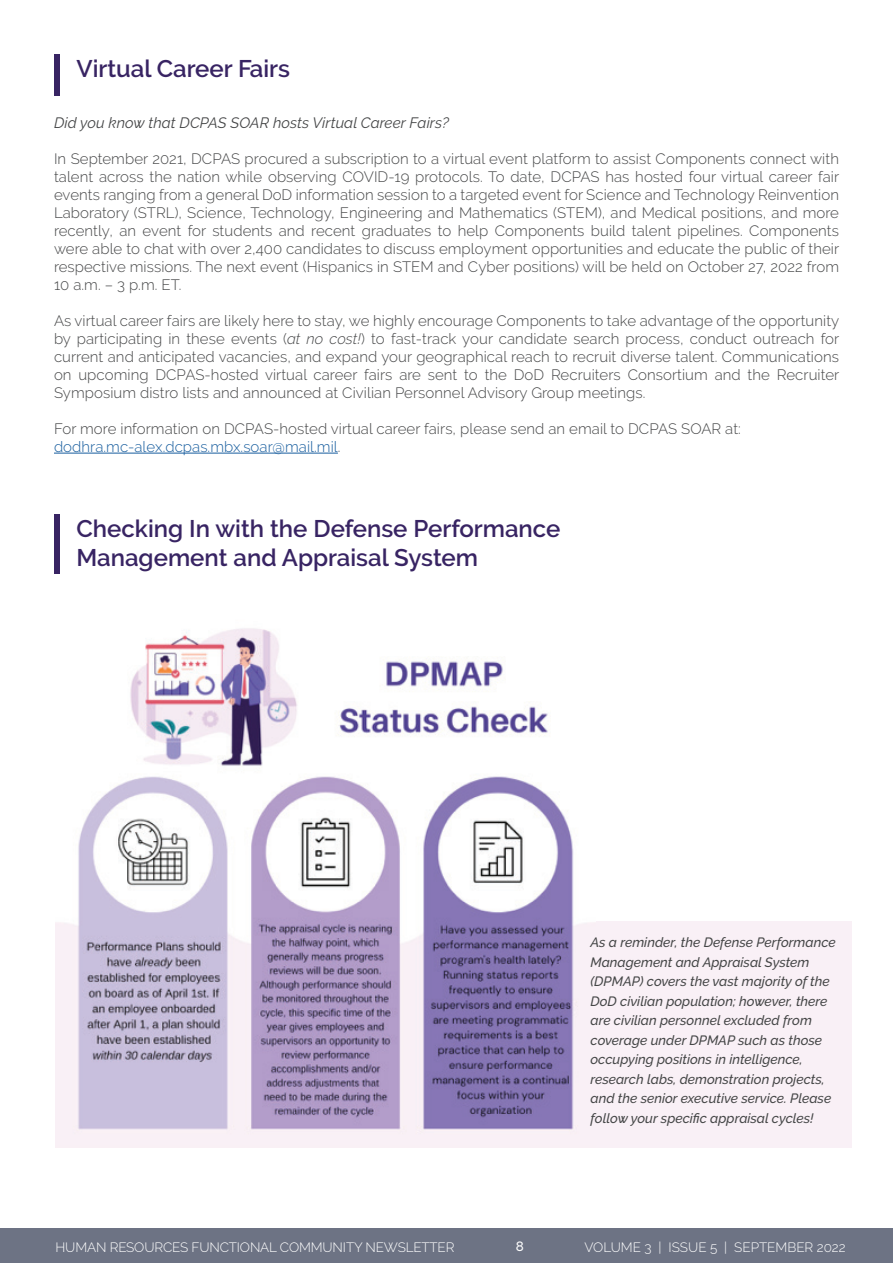
<style>
.page{position:relative;width:893px;height:1263px;background:#fff}
.page>*{position:absolute;margin:0;border:0;box-sizing:border-box;transform-origin:0 0}
.t1{font:600 24px/28.8px "Raleway";color:#382463}
.t2{font:300 15px/18px "Raleway";letter-spacing:.005em;color:#454647;text-align:justify}
.t3{font:italic 15px "Raleway";letter-spacing:.005em;color:#454647}
.t4{font:italic 500 13.5px/19.5px "Raleway";color:#454647}
.t5{font:300 13.5px "Raleway";letter-spacing:-.01em;color:#fff}
.t6{font:500 13.5px "Raleway";color:#fff}
.s1{font-style:italic}
.s2{color:#175d9e}
</style>
<div class="page">
<div style="left:0;top:1228px;width:893px;height:35px;background:#6d7384"></div>
<div style="left:579px;top:922px;width:272px;height:226px;background:#f9f0f6"></div>
<img style="left:56px;top:628px;width:526px;height:520px">
<hr style="left:54px;top:453px;width:284px;height:1px;background:#175d9e">
<div style="left:54px;top:54px;width:6px;height:42px;background:#382463"></div>
<div style="left:54px;top:514px;width:6px;height:60px;background:#382463"></div>
<h1 class="t1" style="left:76px;top:54px;width:215px">Virtual Career Fairs</h1>
<p class="t3" style="left:54px;top:114px;width:396px">Did you know that DCPAS SOAR hosts Virtual Career Fairs?</p>
<p class="t2" style="left:54px;top:150px;width:787px">In September 2021, DCPAS procured a subscription to a virtual event platform to assist Components connect with talent across the nation while observing COVID-19 protocols. To date, DCPAS has hosted four virtual career fair events ranging from a general DoD information session to a targeted event for Science and Technology Reinvention Laboratory (STRL), Science, Technology, Engineering and Mathematics (STEM), and Medical positions, and more recently, an event for students and recent graduates to help Components build talent pipelines. Components were able to chat with over 2,400 candidates to discuss employment opportunities and educate the public of their respective missions. The next event (Hispanics in STEM and Cyber positions) will be held on October 27, 2022 from 10 a.m. – 3 p.m. ET.</p>
<p class="t2" style="left:54px;top:312px;width:787px">As virtual career fairs are likely here to stay, we highly encourage Components to take advantage of the opportunity by participating in these events (<span class="s1">at no cost!</span>) to fast-track your candidate search process, conduct outreach for current and anticipated vacancies, and expand your geographical reach to recruit diverse talent. Communications on upcoming DCPAS-hosted virtual career fairs are sent to the DoD Recruiters Consortium and the Recruiter Symposium distro lists and announced at Civilian Personnel Advisory Group meetings.</p>
<p class="t2" style="left:54px;top:420px;width:688px">For more information on DCPAS-hosted virtual career fairs, please send an email to DCPAS SOAR at: <span class="s2">dodhra.mc-alex.dcpas.mbx.soar@mail.mil</span>.</p>
<h1 class="t1" style="left:76px;top:514px;width:486px">Checking In with the Defense Performance<br>Management and Appraisal System</h1>
<p class="t4" style="left:590px;top:933px;width:247px">As a reminder, the Defense Performance Management and Appraisal System (DPMAP) covers the vast majority of the DoD civilian population; however, there are civilian personnel excluded from coverage under DPMAP such as those occupying positions in intelligence, research labs, demonstration projects, and the senior executive service. Please follow your specific appraisal cycles!</p>
<p class="t5" style="left:55px;top:1239px;width:400px">HUMAN RESOURCES FUNCTIONAL COMMUNITY NEWSLETTER</p>
<p class="t6" style="left:516px;top:1238px;width:10px">8</p>
<p class="t5" style="left:584px;top:1239px;width:263px">VOLUME 3 | ISSUE 5 | SEPTEMBER 2022</p>
</div>
